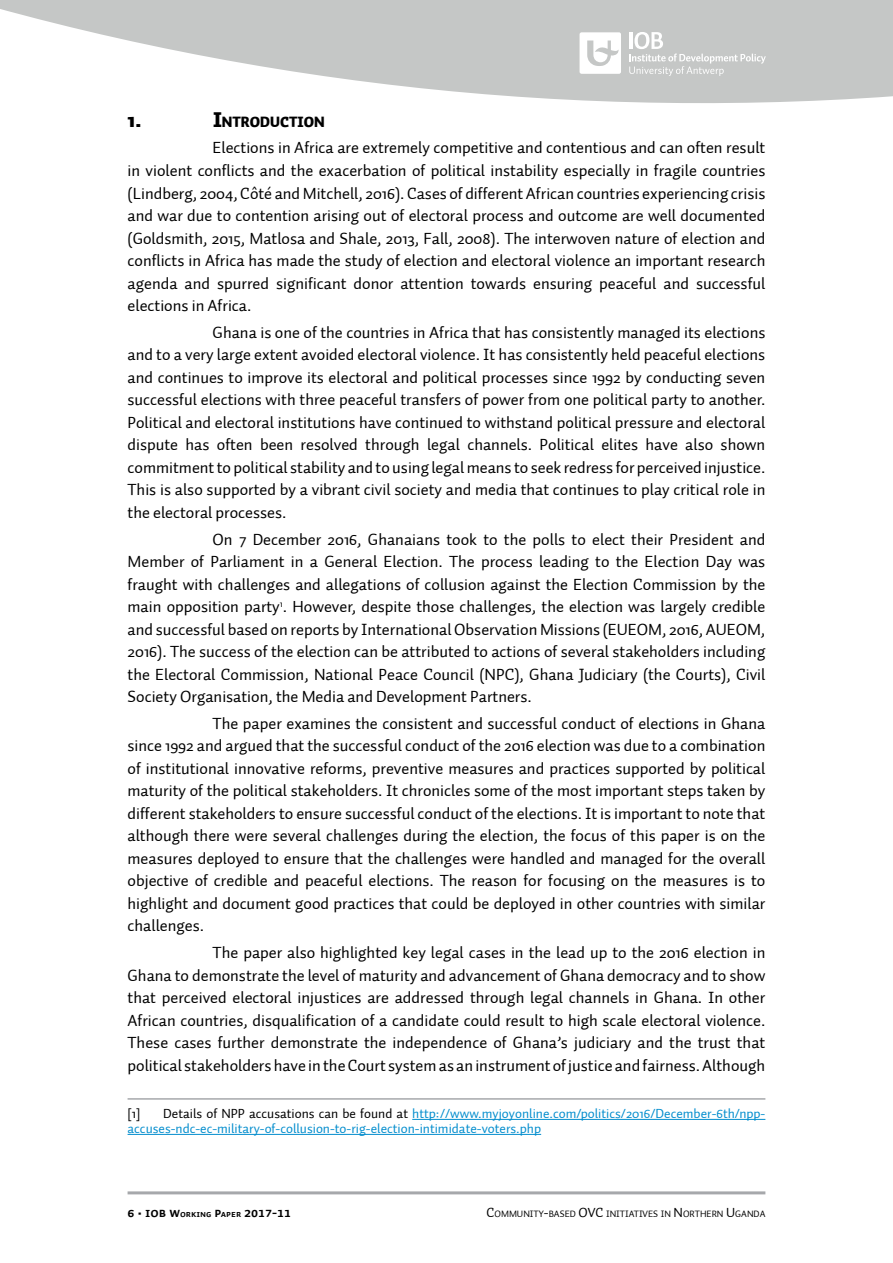
<style>
.page{position:relative;width:893px;height:1263px;background:#fff}
.page>*{position:absolute;margin:0;border:0;box-sizing:border-box;transform-origin:0 0}
.t1{font:900 21px "Auto 1";color:#000}
.t2{font:16.5px/22.5px "Auto 1";color:#000;text-align:justify}
.t3{font:900 14.7px "Auto 1";color:#000}
.t4{font:13.5px/15px "Auto 1";color:#038dcd}
.t5{font:13.5px "Auto 1 Bold Sm Cp";color:#000}
.t6{font:13.5px "Auto 1";color:#000}
.t7{font:9.45px "Auto 1";color:#000}
.s1{font-size:21px}
.s2{color:#000}
.s3{font-size:9.45px}
.s4{font-size:13.5px}
</style>
<div class="page">
<hr style="left:128px;top:1191px;width:637px;height:3px;background:#a6a8ab">
<svg style="left:0;top:0;width:893px;height:103px;fill:#c5c7c6"></svg>
<svg style="left:629px;top:32px;width:137px;height:44px;background:#cdcfce"></svg>
<svg style="left:580px;top:32px;width:41px;height:42px"></svg>
<hr style="left:128px;top:1098px;width:637px;height:2px;background:#a6a8ab">
<hr style="left:412px;top:1119px;width:353px;height:1px;background:#038dcd">
<hr style="left:128px;top:1134px;width:413px;height:1px;background:#038dcd">
<p class="t1" style="left:128px;top:106px;width:16px">1.</p>
<p class="t3" style="left:213px;top:112px;width:112px"><span class="s1">I</span>NTRODUCTION</p>
<p class="t2" style="left:128px;top:137px;width:639px;text-indent:85px">Elections in Africa are extremely competitive and contentious and can often result in violent conflicts and the exacerbation of political instability especially in fragile countries (Lindberg, 2004, Côté and Mitchell, 2016). Cases of different African countries experiencing crisis and war due to contention arising out of electoral process and outcome are well documented (Goldsmith, 2015, Matlosa and Shale, 2013, Fall, 2008). The interwoven nature of election and conflicts in Africa has made the study of election and electoral violence an important research agenda and spurred significant donor attention towards ensuring peaceful and successful elections in Africa.</p>
<p class="t2" style="left:128px;top:321px;width:639px;text-indent:85px">Ghana is one of the countries in Africa that has consistently managed its elections and to a very large extent avoided electoral violence. It has consistently held peaceful elections and continues to improve its electoral and political processes since 1992 by conducting seven successful elections with three peaceful transfers of power from one political party to another.<br>Political and electoral institutions have continued to withstand political pressure and electoral dispute has often been resolved through legal channels. Political elites have also shown commitment to political stability and to using legal means to seek redress for perceived injustice.<br>This is also supported by a vibrant civil society and media that continues to play critical role in the electoral processes.</p>
<p class="t2" style="left:128px;top:528px;width:639px;text-indent:85px">On 7 December 2016, Ghanaians took to the polls to elect their President and Member of Parliament in a General Election. The process leading to the Election Day was fraught with challenges and allegations of collusion against the Election Commission by the main opposition party<sup>1</sup>. However, despite those challenges, the election was largely credible and successful based on reports by International Observation Missions (EUEOM, 2016, AUEOM, 2016). The success of the election can be attributed to actions of several stakeholders including the Electoral Commission, National Peace Council (NPC), Ghana Judiciary (the Courts), Civil Society Organisation, the Media and Development Partners.</p>
<p class="t2" style="left:128px;top:712px;width:639px;text-indent:85px">The paper examines the consistent and successful conduct of elections in Ghana since 1992 and argued that the successful conduct of the 2016 election was due to a combination of institutional innovative reforms, preventive measures and practices supported by political maturity of the political stakeholders. It chronicles some of the most important steps taken by different stakeholders to ensure successful conduct of the elections. It is important to note that although there were several challenges during the election, the focus of this paper is on the measures deployed to ensure that the challenges were handled and managed for the overall objective of credible and peaceful elections. The reason for focusing on the measures is to highlight and document good practices that could be deployed in other countries with similar challenges.</p>
<p class="t2" style="left:128px;top:942px;width:639px;text-indent:85px">The paper also highlighted key legal cases in the lead up to the 2016 election in Ghana to demonstrate the level of maturity and advancement of Ghana democracy and to show that perceived electoral injustices are addressed through legal channels in Ghana. In other African countries, disqualification of a candidate could result to high scale electoral violence.<br>These cases further demonstrate the independence of Ghana’s judiciary and the trust that political stakeholders have in the Court system as an instrument of justice and fairness. Although</p>
<p class="t6" style="left:128px;top:1105px;width:14px">[1]</p>
<p class="t4" style="left:128px;top:1106px;width:639px;text-indent:36px"><span class="s2">Details of NPP accusations can be found at</span> http://www.myjoyonline.com/politics/2016/December-6th/npp&shy;accuses-ndc-ec-military-of-collusion-to-rig-election-intimidate-voters.php</p>
<p class="t5" style="left:128px;top:1204px;width:165px">6 • IOB w<span class="s3">orking</span> P<span class="s3">aper</span> 2017-11</p>
<p class="t7" style="left:487px;top:1207px;width:280px"><span class="s4">C</span>OMMUNITY<span class="s4">-</span>BASED <span class="s4">OVC</span> INITIATIVES IN <span class="s4">N</span> ORTHERN <span class="s4">U</span> GANDA</p>
</div>
